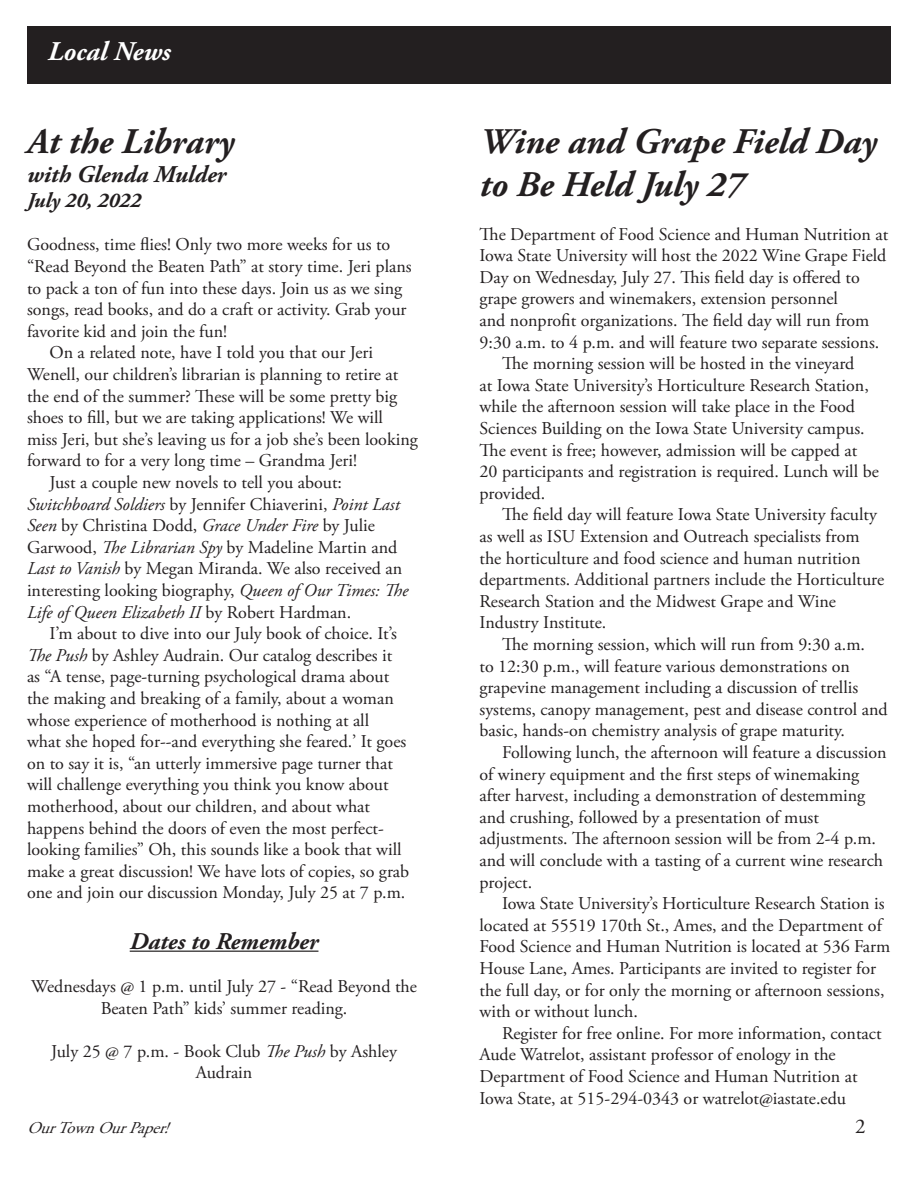
<style>
.page{position:relative;width:918px;height:1188px;background:#fff}
.page>*{position:absolute;margin:0;border:0;box-sizing:border-box;transform-origin:0 0}
.t1{font:italic 700 36px/43.2px "Adobe Garamond Pro";color:#231f20}
.t2{font:italic 700 27px "Adobe Garamond Pro";color:#fff}
.t3{font:italic 700 24px "Adobe Garamond Pro";color:#231f20}
.t4{font:italic 700 21px "Adobe Garamond Pro";color:#231f20}
.t5{font:21px "Adobe Garamond Pro";color:#231f20}
.t6{font:18px/21.6px "Adobe Garamond Pro";color:#231f20;text-align:center}
.t7{font:italic 18px "Adobe Garamond Pro";color:#231f20}
.t8{font:italic 16.5px "Adobe Garamond Pro";color:#231f20}
.s1{font-style:normal}
.s2{font-style:italic}
</style>
<div class="page">
<div style="left:27px;top:26px;width:864px;height:58px;background:#231f20"></div>
<hr style="left:130px;top:951px;width:188px;height:1px;background:#231f20">
<h2 class="t2" style="left:48px;top:36px;width:125px">Local News</h2>
<h1 class="t1" style="left:27px;top:121px;width:209px">At the Library</h1>
<h3 class="t3" style="left:27px;top:161px;width:201px">with Glenda Mulder</h3>
<p class="t4" style="left:27px;top:188px;width:116px">July 20, 2022</p>
<p class="t6" style="left:27px;top:235px;width:365px">Goodness, time flies! Only two more weeks for us to</p>
<p class="t6" style="left:27px;top:256px;width:386px">“Read Beyond the Beaten Path” at story time. Jeri plans</p>
<p class="t6" style="left:27px;top:278px;width:377px">to pack a ton of fun into these days. Join us as we sing</p>
<p class="t6" style="left:27px;top:299px;width:381px">songs, read books, and do a craft or activity. Grab your</p>
<p class="t6" style="left:27px;top:321px;width:202px">favorite kid and join the fun!</p>
<p class="t6" style="left:50px;top:343px;width:325px">On a related note, have I told you that our Jeri</p>
<p class="t6" style="left:27px;top:364px;width:373px">Wenell, our children’s librarian is planning to retire at</p>
<p class="t6" style="left:27px;top:386px;width:372px">the end of the summer? These will be some pretty big</p>
<p class="t6" style="left:27px;top:407px;width:358px">shoes to fill, but we are taking applications! We will</p>
<p class="t6" style="left:27px;top:429px;width:392px">miss Jeri, but she’s leaving us for a job she’s been looking</p>
<p class="t6" style="left:27px;top:451px;width:332px">forward to for a very long time – Grandma Jeri!</p>
<p class="t6" style="left:50px;top:472px;width:294px">Just a couple new novels to tell you about:</p>
<p class="t7" style="left:27px;top:493px;width:374px">Switchboard Soldiers <span class="s1">by Jennifer Chiaverini,</span> Point Last</p>
<p class="t6" style="left:27px;top:515px;width:349px"><span class="s2">Seen</span> by Christina Dodd, <span class="s2">Grace Under Fire</span> by Julie</p>
<p class="t6" style="left:27px;top:537px;width:372px">Garwood, <span class="s2">The Librarian Spy</span> by Madeline Martin and</p>
<p class="t6" style="left:27px;top:559px;width:377px"><span class="s2">Last to Vanish</span> by Megan Miranda. We also received an</p>
<p class="t6" style="left:27px;top:580px;width:383px">interesting looking biography, <span class="s2">Queen of Our Times: The</span></p>
<p class="t7" style="left:27px;top:601px;width:326px">Life of Queen Elizabeth II <span class="s1">by Robert Hardman.</span></p>
<p class="t6" style="left:50px;top:623px;width:349px">I’m about to dive into our July book of choice. It’s</p>
<p class="t6" style="left:27px;top:645px;width:367px"><span class="s2">The Push</span> by Ashley Audrain. Our catalog describes it</p>
<p class="t6" style="left:27px;top:667px;width:364px">as “A tense, page-turning psychological drama about</p>
<p class="t6" style="left:27px;top:688px;width:368px">the making and breaking of a family, about a woman</p>
<p class="t6" style="left:27px;top:710px;width:344px">whose experience of motherhood is nothing at all</p>
<p class="t6" style="left:27px;top:731px;width:381px">what she hoped for--and everything she feared.’ It goes</p>
<p class="t6" style="left:27px;top:753px;width:367px">on to say it is, “an utterly immersive page turner that</p>
<p class="t6" style="left:27px;top:775px;width:363px">will challenge everything you think you know about</p>
<p class="t6" style="left:27px;top:796px;width:345px">motherhood, about our children, and about what</p>
<p class="t6" style="left:27px;top:818px;width:358px">happens behind the doors of even the most perfect-</p>
<p class="t6" style="left:27px;top:839px;width:376px">looking families” Oh, this sounds like a book that will</p>
<p class="t6" style="left:27px;top:861px;width:384px">make a great discussion! We have lots of copies, so grab</p>
<p class="t6" style="left:27px;top:883px;width:380px">one and join our discussion Monday, July 25 at 7 p.m.</p>
<h3 class="t3" style="left:130px;top:927px;width:190px">Dates to Remember</h3>
<p class="t6" style="left:31px;top:976px;width:387px">Wednesdays @ 1 p.m. until July 27 - “Read Beyond the<br>Beaten Path” kids’ summer reading.</p>
<p class="t6" style="left:51px;top:1041px;width:347px">July 25 @ 7 p.m. - Book Club <span class="s2">The Push</span> by Ashley<br>Audrain</p>
<h1 class="t1" style="left:480px;top:121px;width:399px">Wine and Grape Field Day to Be Held July 27</h1>
<p class="t6" style="left:480px;top:224px;width:410px">The Department of Food Science and Human Nutrition at</p>
<p class="t6" style="left:480px;top:245px;width:408px">Iowa State University will host the 2022 Wine Grape Field</p>
<p class="t6" style="left:480px;top:267px;width:382px">Day on Wednesday, July 27. This field day is offered to</p>
<p class="t6" style="left:480px;top:289px;width:360px">grape growers and winemakers, extension personnel</p>
<p class="t6" style="left:480px;top:310px;width:391px">and nonprofit organizations. The field day will run from</p>
<p class="t6" style="left:480px;top:332px;width:401px">9:30 a.m. to 4 p.m. and will feature two separate sessions.</p>
<p class="t6" style="left:502px;top:353px;width:354px">The morning session will be hosted in the vineyard</p>
<p class="t6" style="left:480px;top:375px;width:391px">at Iowa State University’s Horticulture Research Station,</p>
<p class="t6" style="left:480px;top:397px;width:377px">while the afternoon session will take place in the Food</p>
<p class="t6" style="left:480px;top:418px;width:387px">Sciences Building on the Iowa State University campus.</p>
<p class="t6" style="left:480px;top:440px;width:379px">The event is free; however, admission will be capped at</p>
<p class="t6" style="left:480px;top:461px;width:401px">20 participants and registration is required. Lunch will be</p>
<p class="t6" style="left:480px;top:483px;width:67px">provided.</p>
<p class="t6" style="left:502px;top:505px;width:376px">The field day will feature Iowa State University faculty</p>
<p class="t6" style="left:480px;top:526px;width:382px">as well as ISU Extension and Outreach specialists from</p>
<p class="t6" style="left:480px;top:548px;width:382px">the horticulture and food science and human nutrition</p>
<p class="t6" style="left:480px;top:569px;width:406px">departments. Additional partners include the Horticulture</p>
<p class="t6" style="left:480px;top:591px;width:358px">Research Station and the Midwest Grape and Wine</p>
<p class="t6" style="left:480px;top:613px;width:128px">Industry Institute.</p>
<p class="t6" style="left:502px;top:634px;width:365px">The morning session, which will run from 9:30 a.m.</p>
<p class="t6" style="left:480px;top:656px;width:372px">to 12:30 p.m., will feature various demonstrations on</p>
<p class="t6" style="left:480px;top:677px;width:380px">grapevine management including a discussion of trellis</p>
<p class="t6" style="left:480px;top:699px;width:410px">systems, canopy management, pest and disease control and</p>
<p class="t6" style="left:480px;top:721px;width:367px">basic, hands-on chemistry analysis of grape maturity.</p>
<p class="t6" style="left:502px;top:742px;width:386px">Following lunch, the afternoon will feature a discussion</p>
<p class="t6" style="left:480px;top:764px;width:381px">of winery equipment and the first steps of winemaking</p>
<p class="t6" style="left:480px;top:785px;width:387px">after harvest, including a demonstration of destemming</p>
<p class="t6" style="left:480px;top:807px;width:341px">and crushing, followed by a presentation of must</p>
<p class="t6" style="left:480px;top:829px;width:398px">adjustments. The afternoon session will be from 2-4 p.m.</p>
<p class="t6" style="left:480px;top:850px;width:405px">and will conclude with a tasting of a current wine research</p>
<p class="t6" style="left:480px;top:872px;width:54px">project.</p>
<p class="t6" style="left:502px;top:893px;width:384px">Iowa State University’s Horticulture Research Station is</p>
<p class="t6" style="left:480px;top:915px;width:404px">located at 55519 170th St., Ames, and the Department of</p>
<p class="t6" style="left:480px;top:937px;width:412px">Food Science and Human Nutrition is located at 536 Farm</p>
<p class="t6" style="left:480px;top:958px;width:398px">House Lane, Ames. Participants are invited to register for</p>
<p class="t6" style="left:480px;top:980px;width:407px">the full day, or for only the morning or afternoon sessions,</p>
<p class="t6" style="left:480px;top:1001px;width:160px">with or without lunch.</p>
<p class="t6" style="left:502px;top:1023px;width:381px">Register for free online. For more information, contact</p>
<p class="t6" style="left:480px;top:1045px;width:358px">Aude Watrelot, assistant professor of enology in the</p>
<p class="t6" style="left:480px;top:1066px;width:380px">Department of Food Science and Human Nutrition at</p>
<p class="t6" style="left:480px;top:1088px;width:368px">Iowa State, at 515-294-0343 or watrelot@iastate.edu</p>
<p class="t8" style="left:27px;top:1118px;width:151px">OurTownOurPaper!</p>
<p class="t5" style="left:855px;top:1114px;width:12px">2</p>
</div>
